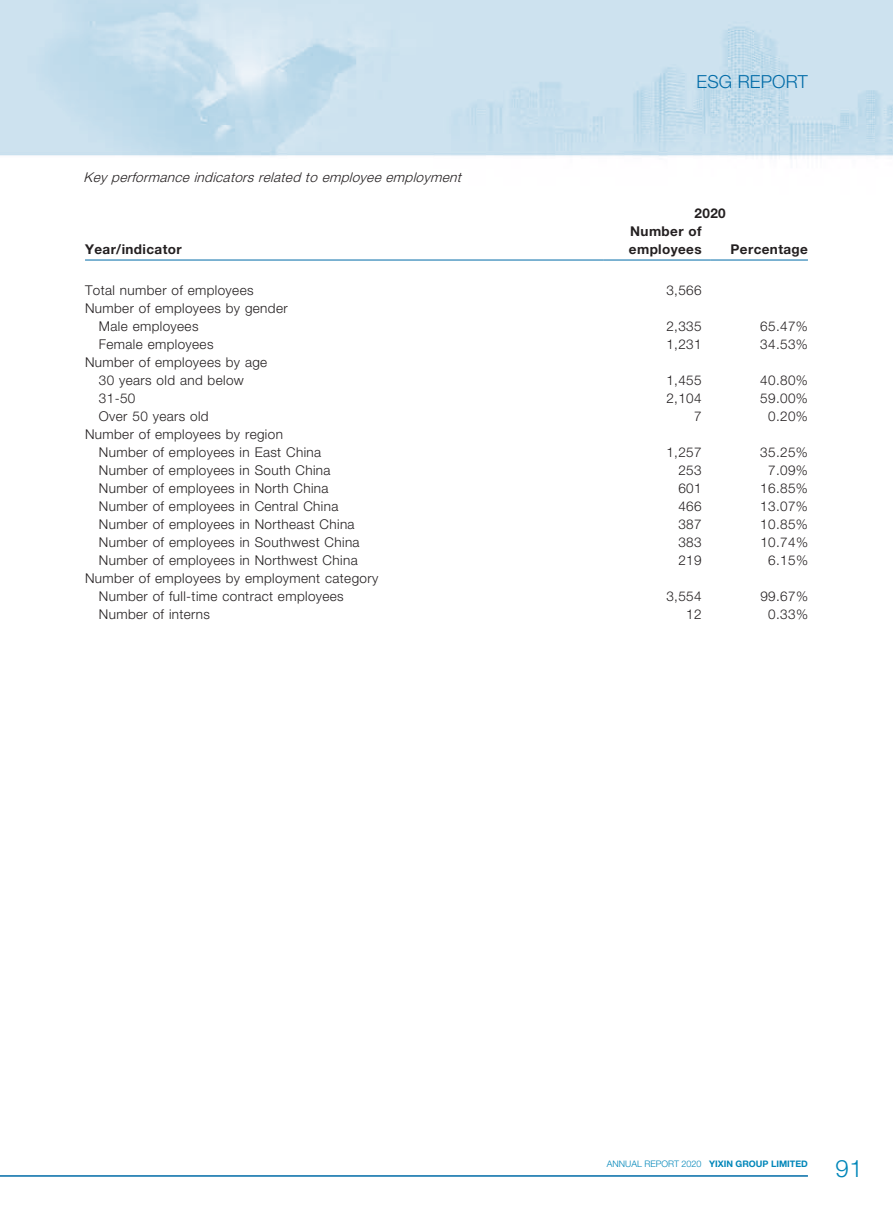
<style>
.page{position:relative;width:893px;height:1212px;background:#fff}
.page>*{position:absolute;margin:0;border:0;box-sizing:border-box;transform-origin:0 0}
.t1{font:300 24px "Helvetica Neue LT Std";color:#0086b9}
.t2{font:300 18px "Helvetica Neue LT Std";letter-spacing:.01em;color:#006ba7}
.t3{font:300 13.5px/18px "Helvetica Neue LT Std";letter-spacing:.03em;color:#231f20}
.t4{font:italic 300 13.5px "Helvetica Neue LT Std";color:#231f20}
.t5{font:700 13.5px/18px "Helvetica Neue LT Std";letter-spacing:.03em;color:#231f20}
.t6{font:700 9px "Helvetica Neue LT Std";color:#0086b9}
.s1{font-weight:300}
</style>
<div class="page">
<img style="left:0;top:0;width:893px;height:260px">
<hr style="left:0;top:1175px;width:808px;height:2px;background:#006ba7">
<hr style="left:85px;top:260px;width:519px;height:1px;background:#006ba7">
<hr style="left:604px;top:260px;width:106px;height:1px;background:#006ba7">
<hr style="left:710px;top:260px;width:98px;height:1px;background:#006ba7">
<p class="t4" style="left:84px;top:169px;width:383px">Key performance indicatorsrelated to employee employment</p>
<p class="t5" style="left:85px;top:240px;width:98px">Year/indicator</p>
<h2 class="t2" style="left:697px;top:70px;width:113px">ESG REPORT</h2>
<p class="t5" style="left:629px;top:204px;width:98px;text-indent:66px">2020<br>Number of employees</p>
<p class="t5" style="left:731px;top:240px;width:79px">Percentage</p>
<p class="t3" style="left:85px;top:281px;width:170px">Total number of employees</p>
<p class="t3" style="left:666px;top:281px;width:37px">3,566</p>
<p class="t3" style="left:99px;top:299px;width:190px;text-indent:-14px">Number of employees by gender<br>Male employees</p>
<p class="t3" style="left:666px;top:317px;width:37px">2,335</p>
<p class="t3" style="left:760px;top:317px;width:49px">65.47%</p>
<p class="t3" style="left:99px;top:335px;width:116px">Female employees</p>
<p class="t3" style="left:666px;top:335px;width:37px">1,231</p>
<p class="t3" style="left:760px;top:335px;width:49px">34.53%</p>
<p class="t3" style="left:99px;top:353px;width:170px;text-indent:-14px">Number of employees by age<br>30 years old and below</p>
<p class="t3" style="left:666px;top:371px;width:37px">1,455</p>
<p class="t3" style="left:760px;top:371px;width:49px">40.80%</p>
<p class="t3" style="left:99px;top:389px;width:38px">31-50</p>
<p class="t3" style="left:666px;top:389px;width:37px">2,104</p>
<p class="t3" style="left:760px;top:389px;width:49px">59.00%</p>
<p class="t3" style="left:99px;top:407px;width:111px">Over 50 years old</p>
<p class="t3" style="left:694px;top:407px;width:9px">7</p>
<p class="t3" style="left:768px;top:407px;width:41px">0.20%</p>
<p class="t3" style="left:99px;top:425px;width:224px;text-indent:-14px">Number of employees by region<br>Number of employees in East China</p>
<p class="t3" style="left:666px;top:443px;width:37px">1,257</p>
<p class="t3" style="left:760px;top:443px;width:49px">35.25%</p>
<p class="t3" style="left:99px;top:461px;width:233px">Number of employees in South China</p>
<p class="t3" style="left:678px;top:461px;width:25px">253</p>
<p class="t3" style="left:768px;top:461px;width:41px">7.09%</p>
<p class="t3" style="left:99px;top:479px;width:231px">Number of employees in North China</p>
<p class="t3" style="left:678px;top:479px;width:25px">601</p>
<p class="t3" style="left:760px;top:479px;width:49px">16.85%</p>
<p class="t3" style="left:99px;top:497px;width:241px">Number of employees in Central China</p>
<p class="t3" style="left:678px;top:497px;width:25px">466</p>
<p class="t3" style="left:760px;top:497px;width:49px">13.07%</p>
<p class="t3" style="left:99px;top:515px;width:257px">Number of employees in Northeast China</p>
<p class="t3" style="left:678px;top:515px;width:25px">387</p>
<p class="t3" style="left:760px;top:515px;width:49px">10.85%</p>
<p class="t3" style="left:99px;top:533px;width:262px">Number of employees in Southwest China</p>
<p class="t3" style="left:678px;top:533px;width:25px">383</p>
<p class="t3" style="left:760px;top:533px;width:49px">10.74%</p>
<p class="t3" style="left:99px;top:550px;width:260px">Number of employees in Northwest China</p>
<p class="t3" style="left:678px;top:550px;width:25px">219</p>
<p class="t3" style="left:768px;top:550px;width:41px">6.15%</p>
<p class="t3" style="left:99px;top:568px;width:281px;text-indent:-14px">Number of employees by employment category<br>Number of full-time contract employees</p>
<p class="t3" style="left:666px;top:586px;width:37px">3,554</p>
<p class="t3" style="left:760px;top:586px;width:49px">99.67%</p>
<p class="t3" style="left:99px;top:604px;width:113px">Number of interns</p>
<p class="t3" style="left:686px;top:604px;width:17px">12</p>
<p class="t3" style="left:768px;top:604px;width:41px">0.33%</p>
<p class="t6" style="left:607px;top:1159px;width:203px"><span class="s1">ANNUAL REPORT 2020</span> YIXIN GROUP LIMITED</p>
<h1 class="t1" style="left:835px;top:1153px;width:29px">91</h1>
</div>
